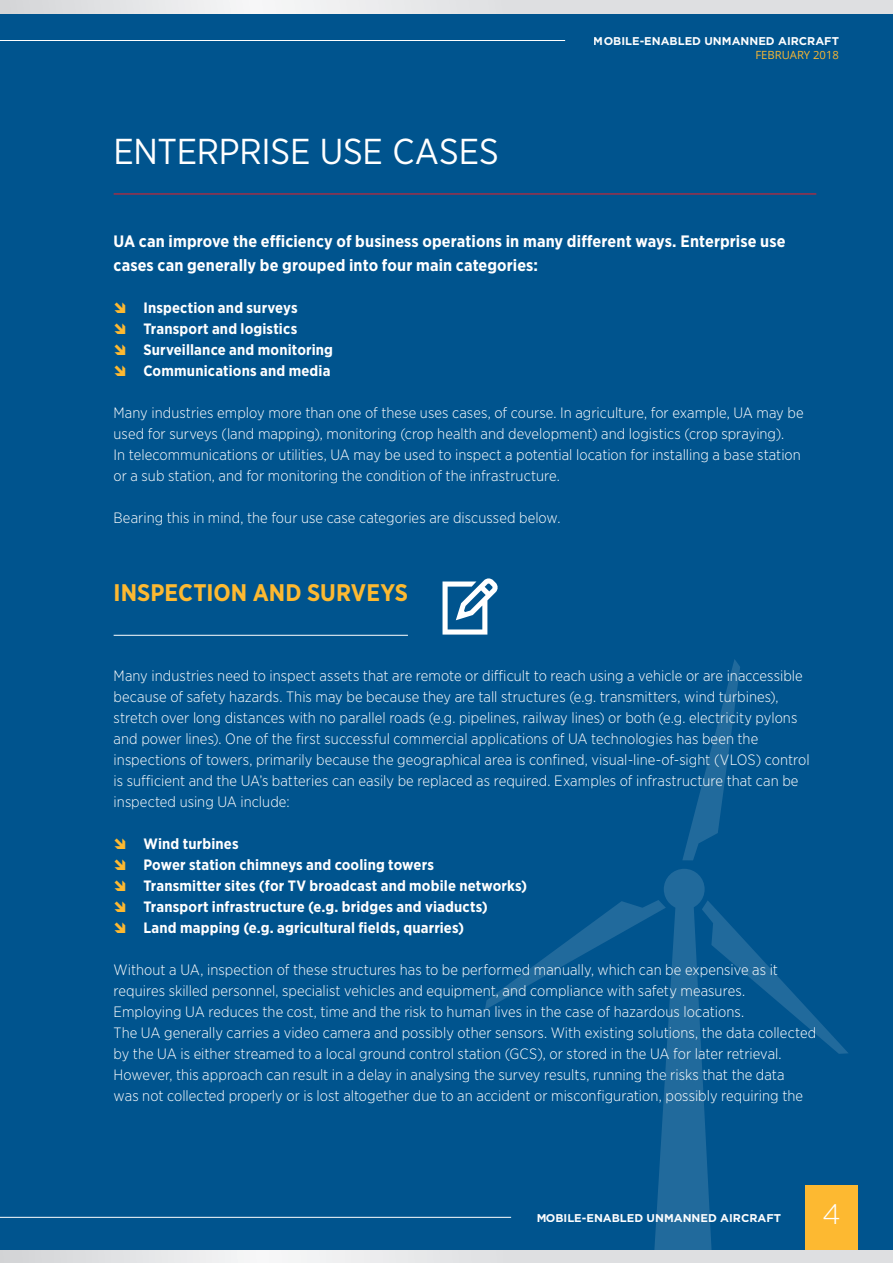
<style>
.page{position:relative;width:893px;height:1263px;background:#00548e}
.page>*{position:absolute;margin:0;border:0;box-sizing:border-box;transform-origin:0 0}
.t1{font:36px "Gotham Narrow";color:#fff}
.t2{font:300 28.2px "Gotham";color:#fff}
.t3{font:700 24px "Gotham Narrow";letter-spacing:.005em;color:#fdb931}
.t4{font:700 16.5px/24px "Gotham Narrow";letter-spacing:.005em;color:#fff}
.t5{font:300 15px/21px "Gotham Narrow";letter-spacing:.005em;color:#fff}
.t6{font:700 15px/21px "Gotham Narrow";letter-spacing:.01em;color:#fff}
.t7{font:700 11.25px "Gotham";color:#fff}
.t8{font:11.25px "Open Sans";color:#fdb931}
</style>
<div class="page">
<svg style="left:682px;top:659px;width:58px;height:201px"></svg>
<div style="left:664px;top:869px;width:41px;height:41px;background:#216a9c;border-radius:50%"></div>
<svg style="left:485px;top:900px;width:363px;height:350px"></svg>
<svg style="left:0;top:0;width:893px;height:14px"></svg>
<div style="left:805px;top:1185px;width:53px;height:78px;background:#fdb931"></div>
<svg style="left:0;top:1250px;width:893px;height:13px"></svg>
<hr style="left:114px;top:194px;width:702px;height:1px;background:#ee1d23">
<hr style="left:114px;top:635px;width:294px;height:1px;background:#fff">
<hr style="left:0;top:40px;width:565px;height:1px;background:#fff">
<hr style="left:0;top:1217px;width:511px;height:1px;background:#fff">
<svg style="left:442px;top:578px;width:56px;height:57px"></svg>
<h1 class="t1" style="left:114px;top:129px;width:40px">ENTERPRISE</h1>
<h1 class="t1" style="left:320px;top:129px;width:117px">USE CASES</h1>
<p class="t7" style="left:594px;top:34px;width:247px">MOBILE-ENABLED UNMANNED AIRCRAFT</p>
<p class="t8" style="left:755px;top:47px;width:85px">FEBRUARY 2018</p>
<p class="t4" style="left:114px;top:229px;width:673px">UA can improve the efficiency of business operations in many different ways. Enterprise use cases can generally be grouped into four main categories:</p>
<p class="t6" style="left:143px;top:297px;width:191px">Inspection and surveys<br>Transport and logistics<br>Surveillance and monitoring<br>Communications and media</p>
<p class="t5" style="left:114px;top:402px;width:692px">Many industries employ more than one of these uses cases, of course. In agriculture, for example, UA may be used for surveys (land mapping), monitoring (crop health and development) and logistics (crop spraying).<br>In telecommunications or utilities, UA may be used to inspect a potential location for installing a base station or a sub station, and for monitoring the condition of the infrastructure.</p>
<p class="t5" style="left:114px;top:507px;width:448px">Bearing this in mind, the four use case categories are discussed below.</p>
<h3 class="t3" style="left:114px;top:577px;width:293px">Inspection and su rveys</h3>
<p class="t5" style="left:114px;top:665px;width:697px">Many industries need to inspect assets that are remote or difficult to reach using a vehicle or are inaccessible because of safety hazards. This may be because they are tall structures (e.g. transmitters, wind turbines), stretch over long distances with no parallel roads (e.g. pipelines, railway lines) or both (e.g. electricity pylons and power lines). One of the first successful commercial applications of UA technologies has been the inspections of towers, primarily because the geographical area is confined, visual-line-of-sight (VLOS) control is sufficient and the UA’s batteries can easily be replaced as required. Examples of infrastructure that can be inspected using UA include:</p>
<p class="t6" style="left:143px;top:833px;width:385px">Wind turbines<br>Power station chimneys and cooling towers<br>Transmitter sites (for TV broadcast and mobile networks)<br>Transport infrastructure (e.g. bridges and viaducts)<br>Land mapping (e.g. agricultural fields, quarries)</p>
<p class="t5" style="left:114px;top:959px;width:704px">Without a UA, inspection of these structures has to be performed manually, which can be expensive as it requires skilled personnel, specialist vehicles and equipment, and compliance with safety measures.<br>Employing UA reduces the cost, time and the risk to human lives in the case of hazardous locations.<br>The UA generally carries a video camera and possibly other sensors. With existing solutions, the data collected by the UA is either streamed to a local ground control station (GCS), or stored in the UA for later retrieval.<br>However, this approach can result in a delay in analysing the survey results, running the risks that the data<br>was not collected properly or is lost altogether due to an accident or misconfiguration, possibly requiring the</p>
<p class="t7" style="left:536px;top:1210px;width:247px">MOBILE-ENABLED UNMANNED AIRCRAFT</p>
<h2 class="t2" style="left:822px;top:1196px;width:20px">4</h2>
</div>
